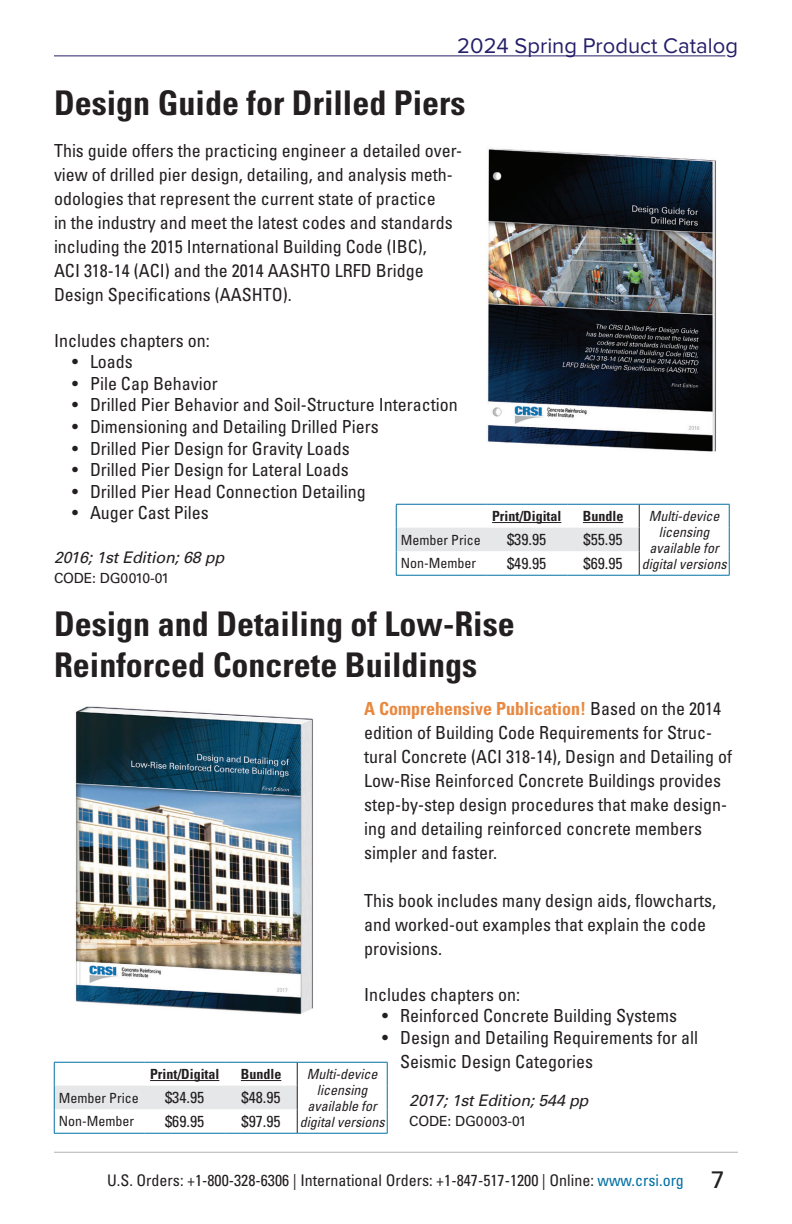
<style>
.page{position:relative;width:792px;height:1224px;background:#fff}
.page>*{position:absolute;margin:0;border:0;box-sizing:border-box;transform-origin:0 0}
.t1{font:700 condensed 34px/40.8px "Univers LT Std";color:#231f20}
.t2{font:22px "Proxima Nova";color:#252069}
.t3{font:condensed 18px/24px "Univers LT Std";color:#231f20}
.t4{font:condensed 16px "Univers LT Std";color:#231f20}
.t5{font:italic 16px "Univers LT Std";letter-spacing:-.01em;color:#231f20}
.t6{font:italic condensed 14px/16px "Univers LT Std";color:#231f20;text-align:center}
.t7{font:condensed 14px "Univers LT Std";color:#231f20}
.t8{font:700 condensed 14px "Univers LT Std";color:#231f20}
.t9{font:14px "Univers LT Std";letter-spacing:-.01em;color:#231f20}
.s1{font-weight:700;color:#e88941}
.s2{color:#0070a4}
.s3{font-stretch:normal;font-size:24px}
</style>
<div class="page">
<hr style="left:54px;top:55px;width:671px;height:1px;background:#252069">
<hr style="left:54px;top:1152px;width:684px;height:1px;background:#b2b3b7">
<img style="left:487px;top:148px;width:229px;height:304px">
<hr style="left:639px;top:575px;width:91px;height:1px;background:#0070a4">
<svg style="left:396px;top:504px;width:334px;height:71px"></svg>
<hr style="left:396px;top:575px;width:90px;height:1px;background:#0070a4">
<hr style="left:486px;top:575px;width:81px;height:1px;background:#0070a4">
<hr style="left:567px;top:575px;width:72px;height:1px;background:#0070a4">
<hr style="left:492px;top:522px;width:69px;height:1px;background:#231f20">
<hr style="left:583px;top:522px;width:40px;height:1px;background:#231f20">
<img style="left:75px;top:706px;width:238px;height:309px">
<hr style="left:297px;top:1133px;width:91px;height:1px;background:#0070a4">
<svg style="left:54px;top:1062px;width:334px;height:71px"></svg>
<hr style="left:54px;top:1133px;width:90px;height:1px;background:#0070a4">
<hr style="left:144px;top:1133px;width:81px;height:1px;background:#0070a4">
<hr style="left:225px;top:1133px;width:72px;height:1px;background:#0070a4">
<hr style="left:150px;top:1080px;width:69px;height:1px;background:#231f20">
<hr style="left:241px;top:1080px;width:40px;height:1px;background:#231f20">
<p class="t2" style="left:457px;top:30px;width:282px">2024 Spring Product Catalog</p>
<h1 class="t1" style="left:54px;top:82px;width:413px">Design Guide for Drilled Piers</h1>
<p class="t3" style="left:54px;top:138px;width:410px">This guide offers the practicing engineer a detailed over&shy;view of drilled pier design, detailing, and analysis meth&shy;odologies that represent the current state of practice<br>in the industry and meet the latest codes and standards including the 2015 International Building Code (IBC),<br>ACI 318-14 (ACI) and the 2014 AASHTO LRFD Bridge Design Specifications (AASHTO).</p>
<p class="t3" style="left:54px;top:328px;width:157px">Includes chapters on:</p>
<p class="t3" style="left:72px;top:350px;width:62px">• Loads</p>
<p class="t3" style="left:72px;top:371px;width:147px">• Pile Cap Behavior</p>
<p class="t3" style="left:72px;top:393px;width:387px">• Drilled Pier Behavior and Soil-Structure Interaction</p>
<p class="t3" style="left:72px;top:414px;width:308px">• Dimensioning and Detailing Drilled Piers</p>
<p class="t3" style="left:72px;top:436px;width:279px">• Drilled Pier Design for Gravity Loads</p>
<p class="t3" style="left:72px;top:458px;width:278px">• Drilled Pier Design for Lateral Loads</p>
<p class="t3" style="left:72px;top:479px;width:295px">• Drilled Pier Head Connection Detailing</p>
<p class="t3" style="left:72px;top:501px;width:138px">• Auger Cast Piles</p>
<p class="t5" style="left:54px;top:547px;width:172px">2016; 1st Edition; 68 pp</p>
<p class="t9" style="left:54px;top:569px;width:117px">CODE: DG0010-01</p>
<p class="t8" style="left:492px;top:508px;width:71px">Print/Digital</p>
<p class="t8" style="left:583px;top:508px;width:42px">Bundle</p>
<p class="t6" style="left:642px;top:508px;width:86px">Multi-device licensing available for digital versions</p>
<p class="t7" style="left:401px;top:531px;width:82px">Member Price</p>
<p class="t4" style="left:507px;top:530px;width:41px">$39.95</p>
<p class="t4" style="left:584px;top:530px;width:41px">$55.95</p>
<p class="t7" style="left:401px;top:554px;width:77px">Non-Member</p>
<p class="t4" style="left:507px;top:553px;width:41px">$49.95</p>
<p class="t4" style="left:584px;top:553px;width:41px">$69.95</p>
<h1 class="t1" style="left:54px;top:603px;width:462px">Design and Detailing of Low-Rise<br>Reinforced Concrete Buildings</h1>
<p class="t3" style="left:364px;top:696px;width:369px"><span class="s1">A Comprehensive Publication!</span> Based on the 2014 edition of Building Code Requirements for Struc&shy;tural Concrete (ACI 318-14), Design and Detailing of Low-Rise Reinforced Concrete Buildings provides step-by-step design procedures that make design&shy;ing and detailing reinforced concrete members simpler and faster.</p>
<p class="t3" style="left:364px;top:888px;width:353px">This book includes many design aids, flowcharts, and worked-out examples that explain the code provisions.</p>
<p class="t3" style="left:364px;top:982px;width:157px">Includes chapters on:</p>
<p class="t3" style="left:382px;top:1004px;width:296px">• Reinforced Concrete Building Systems</p>
<p class="t3" style="left:400px;top:1025px;width:299px;text-indent:-18px">• Design and Detailing Requirements for all<br>Seismic Design Categories</p>
<p class="t5" style="left:409px;top:1091px;width:181px">2017; 1st Edition; 544 pp</p>
<p class="t9" style="left:409px;top:1113px;width:119px">CODE: DG0003-01</p>
<p class="t8" style="left:150px;top:1066px;width:71px">Print/Digital</p>
<p class="t8" style="left:241px;top:1066px;width:42px">Bundle</p>
<p class="t6" style="left:300px;top:1066px;width:86px">Multi-device licensing available for digital versions</p>
<p class="t7" style="left:59px;top:1089px;width:82px">Member Price</p>
<p class="t4" style="left:165px;top:1088px;width:41px">$34.95</p>
<p class="t4" style="left:242px;top:1088px;width:41px">$48.95</p>
<p class="t7" style="left:59px;top:1112px;width:77px">Non-Member</p>
<p class="t4" style="left:165px;top:1111px;width:41px">$69.95</p>
<p class="t4" style="left:242px;top:1111px;width:41px">$97.95</p>
<p class="t4" style="left:107px;top:1170px;width:619px">U.S. Orders: +1-800-328-6306 | International Orders: +1-847-517-1200 | Online: <span class="s2">www.crsi.org</span> <span class="s3">7</span></p>
</div>
